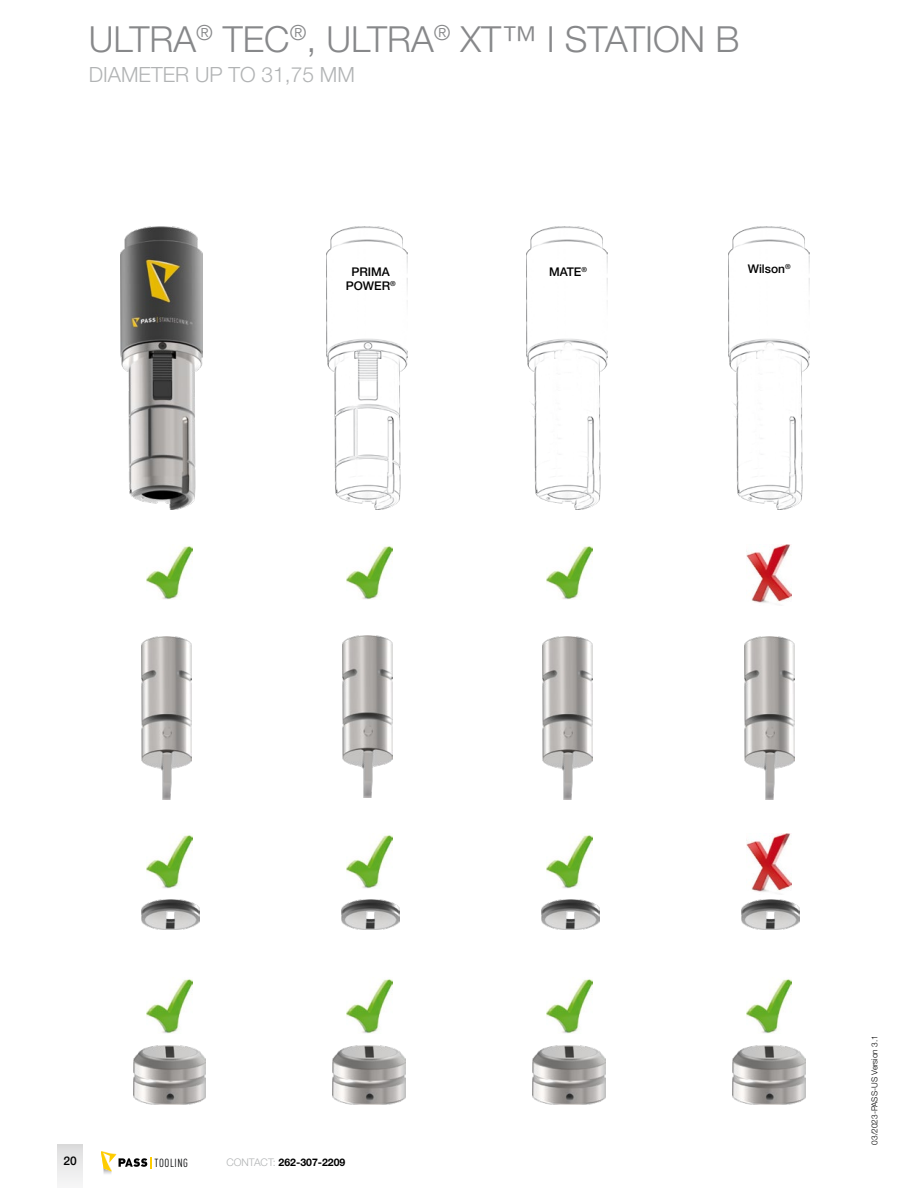
<style>
.page{position:relative;width:918px;height:1188px;background:#fff}
.page>*{position:absolute;margin:0;border:0;box-sizing:border-box;transform-origin:0 0}
.t1{font:300 36px "Helvetica Neue LT Std";color:#87888a}
.t2{font:300 21px "Helvetica Neue LT Std";color:#b1b3b4}
.t3{font:500 12px/14.4px "Helvetica Neue LT Std";color:#000;text-align:center}
.t4{font:11.7px "DIN Cond";letter-spacing:.05em;color:#000204}
.t5{font:700 10.5px "Helvetica Neue LT Std";color:#000}
.t6{font:300 8.25px "Helvetica Neue LT Std";color:#000}
.s1{font-weight:300;color:#b1b3b4}
</style>
<div class="page">
<div style="left:57px;top:1145px;width:26px;height:43px;background:linear-gradient(to bottom,#ddddde,#f7f7f8)"></div>
<svg style="left:101px;top:1151px;width:50px;height:23px"></svg>
<img style="left:121px;top:227px;width:81px;height:282px">
<img style="left:141px;top:636px;width:50px;height:163px">
<img style="left:342px;top:635px;width:50px;height:163px">
<img style="left:542px;top:636px;width:50px;height:163px">
<img style="left:744px;top:636px;width:50px;height:163px">
<img style="left:133px;top:1045px;width:73px;height:59px">
<img style="left:333px;top:1045px;width:73px;height:59px">
<img style="left:533px;top:1045px;width:73px;height:59px">
<img style="left:733px;top:1045px;width:72px;height:59px">
<img style="left:142px;top:900px;width:58px;height:30px">
<img style="left:342px;top:900px;width:58px;height:30px">
<img style="left:541px;top:900px;width:58px;height:30px">
<img style="left:741px;top:900px;width:58px;height:30px">
<img style="left:147px;top:979px;width:45px;height:54px">
<img style="left:347px;top:979px;width:45px;height:54px">
<img style="left:547px;top:979px;width:45px;height:54px">
<img style="left:746px;top:979px;width:46px;height:54px">
<img style="left:147px;top:835px;width:45px;height:53px">
<img style="left:347px;top:835px;width:45px;height:53px">
<img style="left:547px;top:835px;width:45px;height:53px">
<img style="left:746px;top:833px;width:46px;height:59px">
<img style="left:147px;top:546px;width:45px;height:53px">
<img style="left:347px;top:546px;width:45px;height:53px">
<img style="left:547px;top:546px;width:45px;height:53px">
<img style="left:746px;top:544px;width:46px;height:59px">
<img style="left:327px;top:227px;width:81px;height:282px">
<img style="left:526px;top:227px;width:82px;height:282px">
<img style="left:729px;top:227px;width:81px;height:282px">
<p class="t1" style="left:89px;top:17px;width:652px">ULTRA<sup>®</sup> TEC<sup>®</sup>, ULTRA<sup>®</sup> XT™ I STATION B</p>
<p class="t2" style="left:89px;top:62px;width:268px">DIAMETER UP TO 31,75 MM</p>
<p class="t3" style="left:346px;top:264px;width:52px">PRIMA<br>POWER<sup>®</sup></p>
<p class="t3" style="left:549px;top:265px;width:39px">MATE<sup>®</sup></p>
<p class="t3" style="left:748px;top:261px;width:44px">Wilson<sup>®</sup></p>
<p class="t3" style="left:63px;top:1153px;width:15px">20</p>
<p class="t4" style="left:155px;top:1156px;width:35px">TOOLING</p>
<p class="t5" style="left:226px;top:1156px;width:121px"><span class="s1">CONTACT:</span> 262-307-2209</p>
<p class="t6" style="left:870px;top:1145px;width:111px;rotate:-90deg">03/2023-PASS-US Version 3.1</p>
</div>
